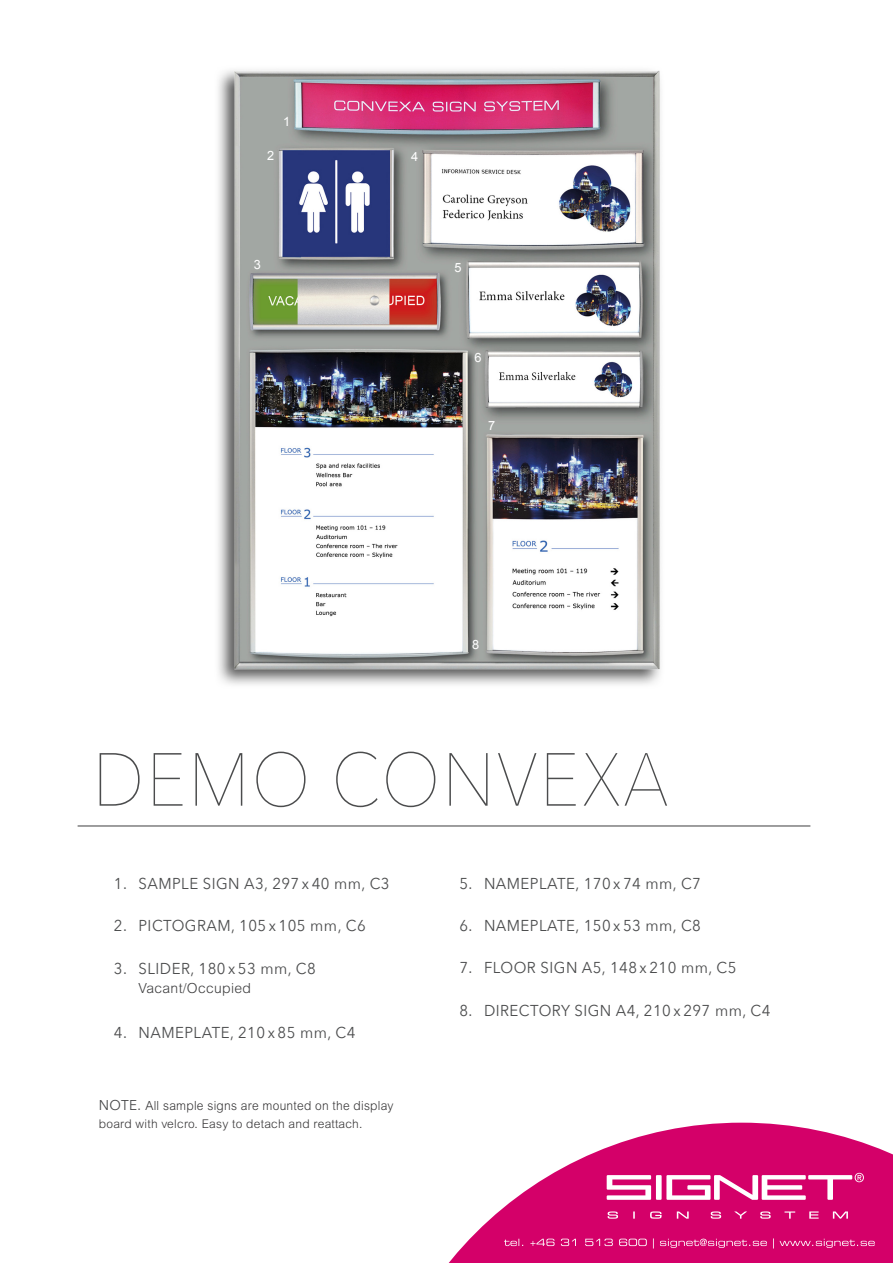
<style>
.page{position:relative;width:893px;height:1263px;background:#fff}
.page>*{position:absolute;margin:0;border:0;box-sizing:border-box;transform-origin:0 0}
.t1{font:200 74.25px "Avenir Next";letter-spacing:.03em;color:#4b4c4d;scale:.91 1}
.t2{font:15.75px "Avenir Next";letter-spacing:.03em;color:#4b4c4d;scale:.95 1}
.t3{font:300 13.95px "Arial MT Std";letter-spacing:.02em;color:#3e3e3f}
.t4{font:12.75px "Arial";color:#fff}
.t5{font:300 12.6px "Arial MT Std";letter-spacing:.02em;color:#363536;scale:.95 1}
.t6{font:300 12px "Arial MT Std";letter-spacing:.02em;color:#363536}
.s1{font-family:"Avenir Next";font-weight:400;font-size:14.1px;color:#464748}
</style>
<div class="page">
<svg style="left:448px;top:1123px;width:444px;height:140px;fill:#d40069"></svg>
<div style="left:504px;top:1238px;width:389px;height:25px;background:#d40069"></div>
<svg style="left:504px;top:1238px;width:371px;height:10px"></svg>
<svg style="left:607px;top:1173px;width:257px;height:46px"></svg>
<hr style="left:892px;top:1013px;width:1px;height:250px;background:#fff">
<img style="left:218px;top:69px;width:443px;height:616px">
<hr style="left:78px;top:826px;width:732px;height:1px;background:#3e3e3f">
<p class="t4" style="left:267px;top:147px;width:9px">2</p>
<p class="t4" style="left:283px;top:113px;width:9px">1</p>
<p class="t4" style="left:254px;top:256px;width:9px">3</p>
<p class="t4" style="left:411px;top:148px;width:9px">4</p>
<p class="t4" style="left:455px;top:259px;width:9px">5</p>
<p class="t4" style="left:475px;top:349px;width:9px">6</p>
<p class="t4" style="left:488px;top:417px;width:9px">7</p>
<p class="t4" style="left:472px;top:636px;width:9px">8</p>
<p class="t1" style="left:92px;top:717px;width:634px">DEMO CONVEXA</p>
<p class="t2" style="left:114px;top:870px;width:15px">1.</p>
<p class="t2" style="left:138px;top:870px;width:266px">SAMPLE SIGN A3, 297 x 40 mm, C3</p>
<p class="t2" style="left:114px;top:912px;width:15px">2.</p>
<p class="t2" style="left:138px;top:912px;width:241px">PICTOGRAM, 105 x 105 mm, C6</p>
<p class="t2" style="left:114px;top:955px;width:15px">3.</p>
<p class="t2" style="left:138px;top:955px;width:188px">SLIDER, 180 x 53 mm, C8</p>
<p class="t3" style="left:138px;top:980px;width:114px">Vacant/Occupied</p>
<p class="t2" style="left:114px;top:1020px;width:15px">4.</p>
<p class="t2" style="left:138px;top:1020px;width:230px">NAMEPLATE, 210 x 85 mm, C4</p>
<p class="t5" style="left:99px;top:1098px;width:312px"><span class="s1">NOTE.</span> All sample signs are mounted on the display</p>
<p class="t6" style="left:99px;top:1116px;width:265px">board with velcro. Easy to detach and reattach.</p>
<p class="t2" style="left:459px;top:870px;width:15px">5.</p>
<p class="t2" style="left:484px;top:870px;width:230px">NAMEPLATE, 170 x 74 mm, C7</p>
<p class="t2" style="left:459px;top:912px;width:15px">6.</p>
<p class="t2" style="left:484px;top:912px;width:230px">NAMEPLATE, 150 x 53 mm, C8</p>
<p class="t2" style="left:459px;top:955px;width:15px">7.</p>
<p class="t2" style="left:484px;top:955px;width:267px">FLOOR SIGN A5, 148 x 210 mm, C5</p>
<p class="t2" style="left:459px;top:997px;width:15px">8.</p>
<p class="t2" style="left:484px;top:997px;width:303px">DIRECTORY SIGN A4, 210 x 297 mm, C4</p>
</div>
